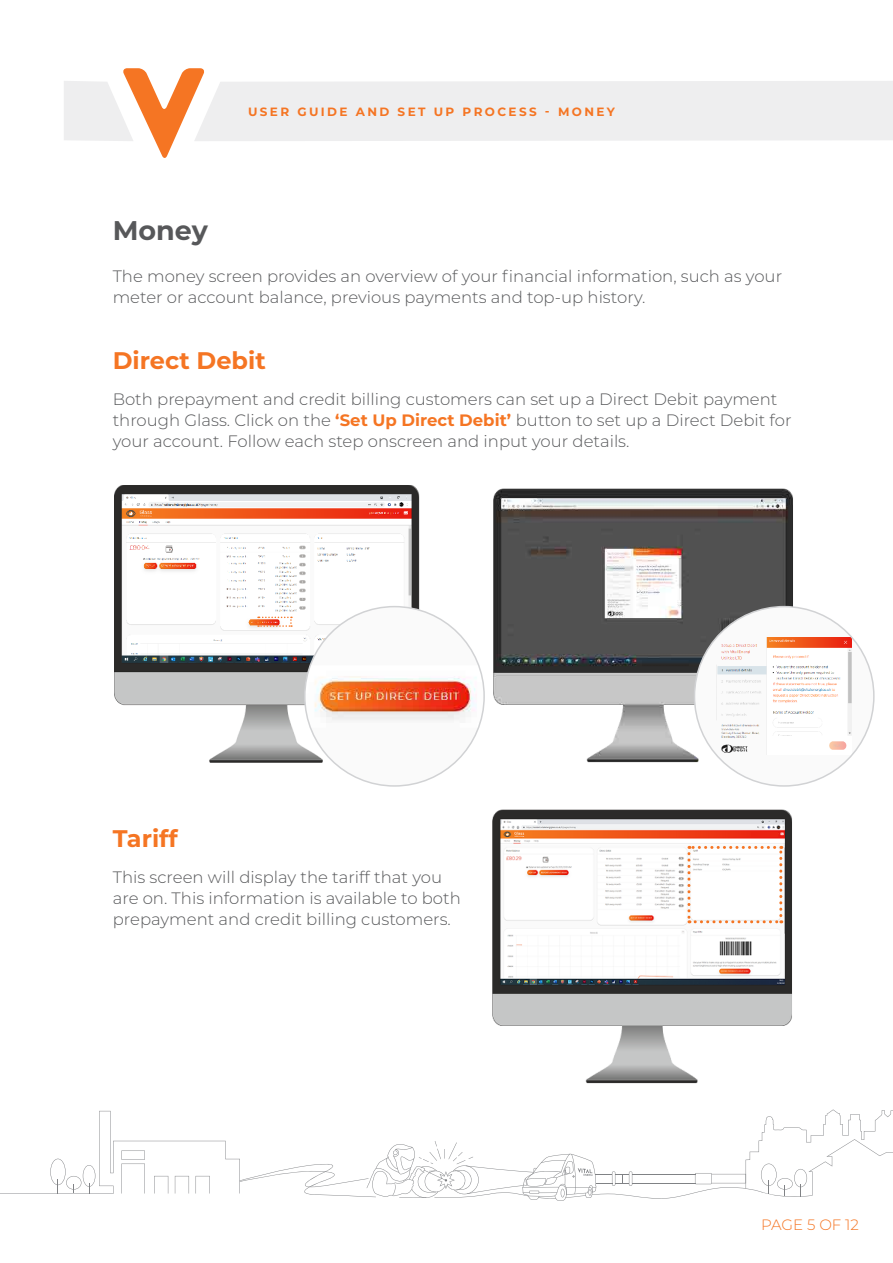
<style>
.page{position:relative;width:893px;height:1263px;background:#fff}
.page>*{position:absolute;margin:0;border:0;box-sizing:border-box;transform-origin:0 0}
.vital_page_intro{font:700 27px "Montserrat";color:#57585a}
.vital_page_intro-2{font:700 24px "Montserrat";color:#f57523}
.vital_page_intro-3{font:300 16.5px/21px "Montserrat";color:#57585a}
.vital_page_intro-4{font:300 15px "Montserrat";color:#f57523}
.t1{font:700 12px "Montserrat";letter-spacing:.2em;color:#f57523}
.s1{font-weight:700;color:#f57523}
</style>
<div class="page">
<svg style="left:0;top:1109px;width:893px;height:92px"></svg>
<svg style="left:64px;top:68px;width:829px;height:90px"></svg>
<img style="left:114px;top:485px;width:308px;height:283px">
<img style="left:461px;top:488px;width:364px;height:287px">
<svg style="left:257px;top:617px;width:35px;height:10px"></svg>
<img style="left:492px;top:809px;width:300px;height:275px">
<svg style="left:687px;top:846px;width:95px;height:77px"></svg>
<div style="left:305px;top:607px;width:179px;height:179px;background:#fafafa;border-radius:50%"></div>
<img style="left:305px;top:665px;width:179px;height:63px">
<div style="left:694px;top:607px;width:180px;height:179px;background:#fafafa;border-radius:50%"></div>
<img style="left:717px;top:638px;width:134px;height:115px">
<div style="left:751px;top:832px;width:27px;height:5px;background:#ea2210"></div>
<p class="t1" style="left:248px;top:103px;width:368px">USER GUIDE AND SET UP PROCESS - MONEY</p>
<p class="vital_page_intro" style="left:113px;top:211px;width:97px">Money</p>
<p class="vital_page_intro-3" style="left:113px;top:265px;width:671px">The money screen provides an overview of your financial information, such as your meter or account balance, previous payments and top-up history.</p>
<p class="vital_page_intro-2" style="left:113px;top:343px;width:155px">Direct Debit</p>
<p class="vital_page_intro-3" style="left:113px;top:388px;width:680px">Both prepayment and credit billing customers can set up a Direct Debit payment through Glass. Click on the <span class="s1">‘Set Up Direct Debit’</span> button to set up a Direct Debit for your account. Follow each step onscreen and input your details.</p>
<p class="vital_page_intro-2" style="left:113px;top:821px;width:67px">Tariff</p>
<p class="vital_page_intro-3" style="left:113px;top:866px;width:350px">This screen will display the tariff that you are on. This information is available to both prepayment and credit billing customers.</p>
<p class="vital_page_intro-4" style="left:761px;top:1215px;width:99px">PAGE 5 OF 12</p>
</div>
